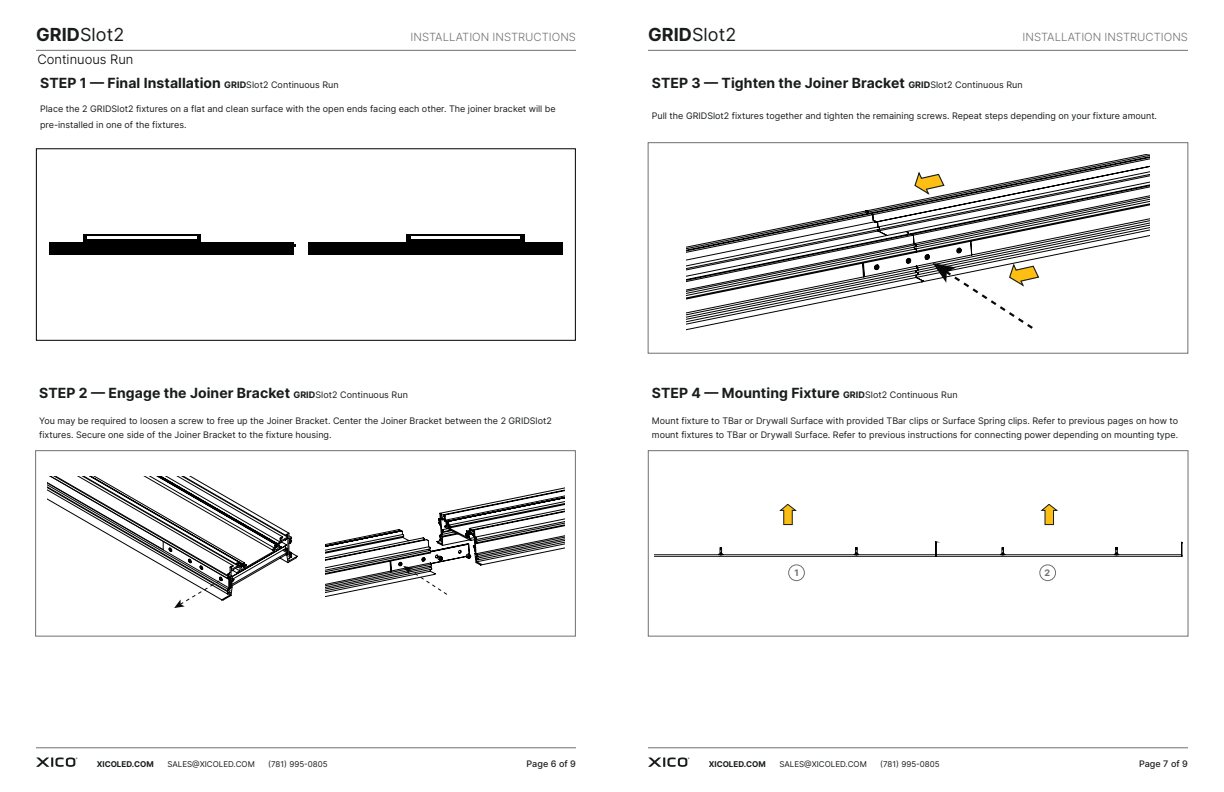
<style>
.page{position:relative;width:1224px;height:792px;background:#fff}
.page>*{position:absolute;margin:0;border:0;box-sizing:border-box;transform-origin:0 0}
.t1{font:18px "Inter";letter-spacing:.005em;color:#181d1a}
.t2{font:700 14px "Inter";letter-spacing:.005em;color:#181d1a}
.t3{font:300 13px "Inter";color:#000101}
.t4{font:300 11.2px "Inter";color:#72706e}
.t5{font:9px/13.8px "Inter";color:#181d1a}
.t6{font:9px/16px "Inter";color:#191d1a}
.t7{font:500 9px "Inter";letter-spacing:.005em;color:#181d1a}
.t8{font:700 9px "Inter";color:#72706e}
.t9{font:8px "Inter";color:#181d1a}
.t10{font:700 8px "Inter";color:#181d1a}
.s1{font-weight:700}
.s2{font-size:9px}
.s3{font-weight:400;font-size:9px}
</style>
<div class="page">
<hr style="left:648px;top:747px;width:540px;height:1px;background:#72706e">
<hr style="left:36px;top:747px;width:540px;height:1px;background:#72706e">
<svg style="left:36px;top:757px;width:41px;height:10px"></svg>
<svg style="left:648px;top:757px;width:41px;height:10px"></svg>
<hr style="left:648px;top:50px;width:540px;height:1px;background:#72706e">
<hr style="left:36px;top:50px;width:540px;height:1px;background:#72706e">
<div style="left:788px;top:564px;width:17px;height:17px;border:1px solid #72706e;border-radius:50%"></div>
<div style="left:1039px;top:564px;width:17px;height:17px;border:1px solid #72706e;border-radius:50%"></div>
<svg style="left:654px;top:542px;width:528px;height:15px"></svg>
<svg style="left:779px;top:504px;width:18px;height:21px"></svg>
<svg style="left:1040px;top:504px;width:18px;height:21px"></svg>
<img style="left:49px;top:234px;width:514px;height:20px">
<svg style="left:48px;top:476px;width:250px;height:132px"></svg>
<svg style="left:326px;top:487px;width:238px;height:110px"></svg>
<svg style="left:686px;top:155px;width:463px;height:199px"></svg>
<svg style="left:913px;top:170px;width:32px;height:26px"></svg>
<svg style="left:933px;top:262px;width:107px;height:69px"></svg>
<h1 class="t1" style="left:36px;top:21px;width:90px"><span class="s1">GRID</span>Slot2</h1>
<p class="t4" style="left:411px;top:29px;width:167px">INSTALLATION INSTRUCTIONS</p>
<h1 class="t1" style="left:648px;top:21px;width:90px"><span class="s1">GRID</span>Slot2</h1>
<p class="t4" style="left:1023px;top:29px;width:167px">INSTALLATION INSTRUCTIONS</p>
<h2 class="t2" style="left:40px;top:73px;width:300px">STEP 1 — Final Installation <span class="s2">GRID</span><span class="s3">Slot2 Continuous Run</span></h2>
<p class="t6" style="left:40px;top:100px;width:517px">Place the 2 GRIDSlot2 fixtures on a flat and clean surface with the open ends facing each other. The joiner bracket will be pre-installed in one of the fixtures.</p>
<h3 class="t3" style="left:37px;top:50px;width:98px">Continuous Run</h3>
<h2 class="t2" style="left:652px;top:73px;width:372px">STEP 3 — Tighten the Joiner Bracket <span class="s2">GRID</span><span class="s3">Slot2 Continuous Run</span></h2>
<p class="t5" style="left:652px;top:109px;width:507px">Pull the GRIDSlot2 fixtures together and tighten the remaining screws. Repeat steps depending on your fixture amount.</p>
<h2 class="t2" style="left:39px;top:382px;width:370px">STEP 2 — Engage the Joiner Bracket <span class="s2">GRID</span><span class="s3">Slot2 Continuous Run</span></h2>
<p class="t5" style="left:39px;top:414px;width:514px">You may be required to loosen a screw to free up the Joiner Bracket. Center the Joiner Bracket between the 2 GRIDSlot2 fixtures. Secure one side of the Joiner Bracket to the fixture housing.</p>
<h2 class="t2" style="left:652px;top:382px;width:307px">STEP 4 — Mounting Fixture <span class="s2">GRID</span><span class="s3">Slot2 Continuous Run</span></h2>
<p class="t5" style="left:652px;top:414px;width:528px">Mount fixture to TBar or Drywall Surface with provided TBar clips or Surface Spring clips. Refer to previous pages on how to mount fixtures to TBar or Drywall Surface. Refer to previous instructions for connecting power depending on mounting type.</p>
<p class="t8" style="left:794px;top:566px;width:6px">1</p>
<p class="t8" style="left:1045px;top:566px;width:7px">2</p>
<p class="t10" style="left:97px;top:758px;width:59px">XICOLED.COM</p>
<p class="t9" style="left:167px;top:758px;width:89px">SALES@XICOLED.COM</p>
<p class="t9" style="left:268px;top:758px;width:61px">(781) 995-0805</p>
<p class="t7" style="left:527px;top:757px;width:51px">Page 6 of 9</p>
<p class="t10" style="left:709px;top:758px;width:59px">XICOLED.COM</p>
<p class="t9" style="left:779px;top:758px;width:89px">SALES@XICOLED.COM</p>
<p class="t9" style="left:880px;top:758px;width:61px">(781) 995-0805</p>
<p class="t7" style="left:1139px;top:757px;width:50px">Page 7 of 9</p>
</div>
